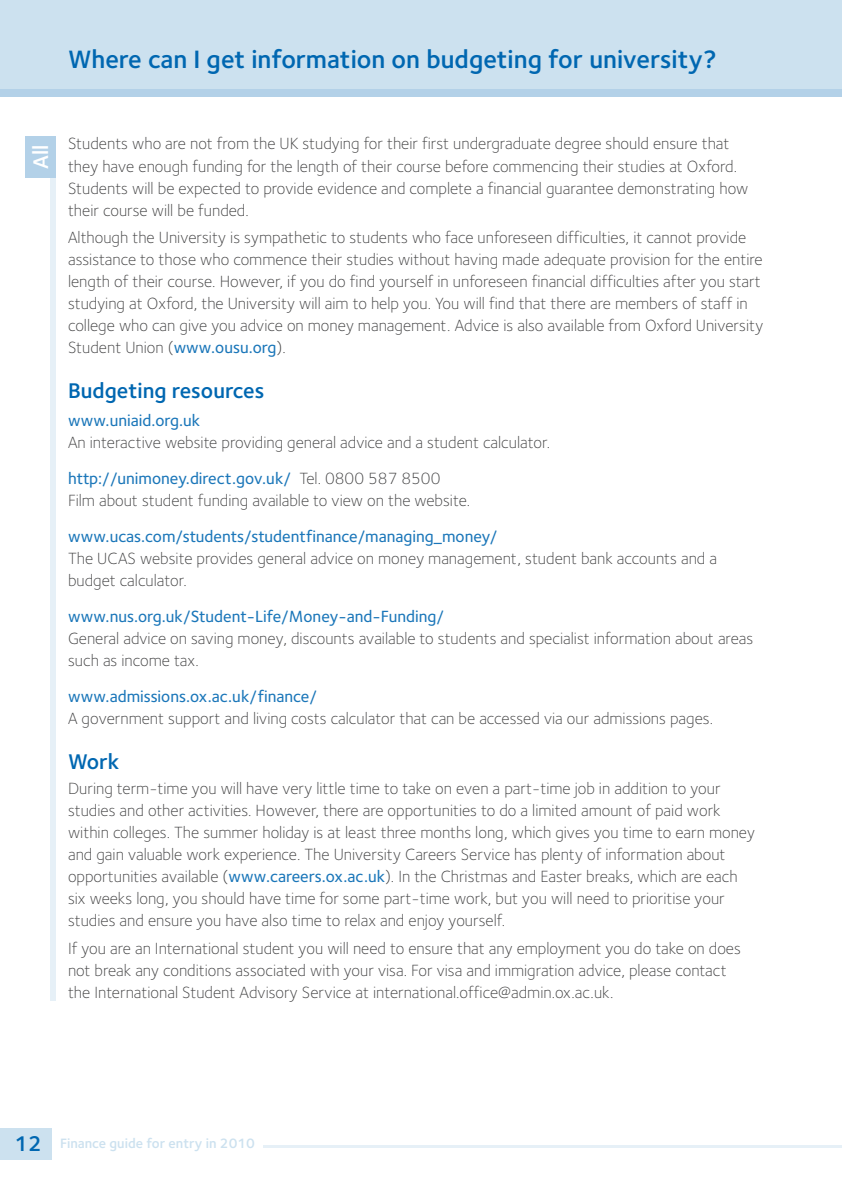
<style>
.page{position:relative;width:842px;height:1191px;background:#fff}
.page>*{position:absolute;margin:0;border:0;box-sizing:border-box;transform-origin:0 0}
.t1{font:600 26px "Foundry Sterling";color:#0067b1}
.t2{font:600 22px "Foundry Sterling";color:#0067b1}
.t3{font:600 22px "Foundry Sterling";color:#fff}
.t4{font:300 16.8px/22px "Foundry Sterling";color:#414142}
.t5{font:500 16.8px "Foundry Sterling";color:#1a76b9}
.t6{font:600 14px "Foundry Sterling";color:#cce1ef}
.s1{font-weight:500;color:#1a76b9}
.s2{font-size:22px;color:#0067b1}
</style>
<div class="page">
<div style="left:0;top:0;width:842px;height:96px;background:#cce1ef"></div>
<div style="left:0;top:1128px;width:52px;height:31px;background:#cce1ef"></div>
<hr style="left:264px;top:1144px;width:578px;height:3px;background:#e6f0f7">
<div style="left:0;top:89px;width:842px;height:7px;background:#b3d1e8"></div>
<div style="left:50px;top:136px;width:6px;height:864px;background:#e6f0f7"></div>
<div style="left:26px;top:136px;width:30px;height:42px;background:#b3d1e8"></div>
<h1 class="t1" style="left:68px;top:41px;width:650px">Where can I get information on budgeting for university?</h1>
<h2 class="t3" style="left:25px;top:169px;width:26px;rotate:-90deg">All</h2>
<p class="t4" style="left:68px;top:132px;width:682px">Students who are not from the UK studying for their first undergraduate degree should ensure that they have enough funding for the length of their course before commencing their studies at Oxford.<br>Students will be expected to provide evidence and complete a financial guarantee demonstrating how their course will be funded.</p>
<p class="t4" style="left:68px;top:226px;width:697px">Although the University is sympathetic to students who face unforeseen difficulties, it cannot provide assistance to those who commence their studies without having made adequate provision for the entire length of their course. However, if you do find yourself in unforeseen financial difficulties after you start studying at Oxford, the University will aim to help you. You will find that there are members of staff in college who can give you advice on money management. Advice is also available from Oxford University Student Union (<span class="s1">www.ousu.org</span>).</p>
<h2 class="t2" style="left:68px;top:375px;width:198px">Budgeting resources</h2>
<p class="t5" style="left:68px;top:408px;width:134px">www.uniaid.org.uk</p>
<p class="t4" style="left:68px;top:423px;width:484px;line-height:36.2px">An interactive website providing general advice and a student calculator. <span class="s1">http://unimoney.direct.gov.uk/</span> Tel. 0800 587 8500</p>
<p class="t4" style="left:68px;top:489px;width:404px">Film about student funding available to view on the website.</p>
<p class="t5" style="left:68px;top:524px;width:431px">www.ucas.com/students/studentfinance/managing_money/</p>
<p class="t4" style="left:68px;top:547px;width:651px">The UCAS website provides general advice on money management, student bank accounts and a budget calculator.</p>
<p class="t5" style="left:68px;top:605px;width:378px">www.nus.org.uk/Student-Life/Money-and-Funding/</p>
<p class="t4" style="left:68px;top:627px;width:687px">General advice on saving money, discounts available to students and specialist information about areas such as income tax.</p>
<p class="t5" style="left:68px;top:685px;width:251px">www.admissions.ox.ac.uk/finance/</p>
<p class="t4" style="left:68px;top:707px;width:646px">A government support and living costs calculator that can be accessed via our admissions pages.</p>
<h2 class="t2" style="left:68px;top:746px;width:53px">Work</h2>
<p class="t4" style="left:68px;top:777px;width:688px">During term-time you will have very little time to take on even a part-time job in addition to your studies and other activities. However, there are opportunities to do a limited amount of paid work within colleges. The summer holiday is at least three months long, which gives you time to earn money and gain valuable work experience. The University Careers Service has plenty of information about opportunities available (<span class="s1">www.careers.ox.ac.uk</span>). In the Christmas and Easter breaks, which are each six weeks long, you should have time for some part-time work, but you will need to prioritise your studies and ensure you have also time to relax and enjoy yourself.</p>
<p class="t4" style="left:68px;top:936px;width:674px">If you are an International student you will need to ensure that any employment you do take on does not break any conditions associated with your visa. For visa and immigration advice, please contact the International Student Advisory Service at international.office@admin.ox.ac.uk.</p>
<p class="t6" style="left:14px;top:1133px;width:242px"><span class="s2">12</span> Finance guide for entry in 2010</p>
</div>
